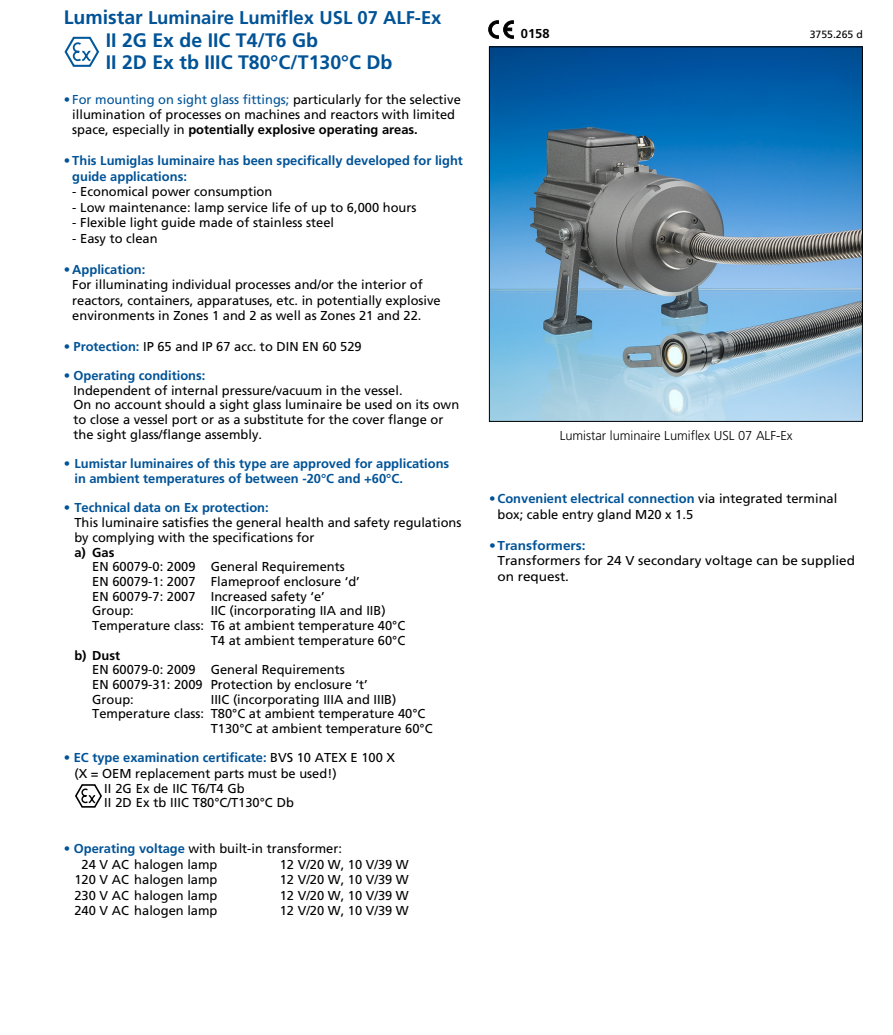
<style>
.page{position:relative;width:893px;height:1035px;background:#fff}
.page>*{position:absolute;margin:0;border:0;box-sizing:border-box;transform-origin:0 0}
.Headline{font:700 19.5px "Frutiger";color:#005397}
.t1{font:700 18.45px "Frutiger";color:#005397}
.Body{font:12.9px/15.5px "Frutiger";color:#000}
.Subhead__blau{font:12.9px/14.7px "Frutiger";color:#000}
.Subhead__blau-2{font:700 12.9px/15.5px "Frutiger";color:#005397}
.Body-2{font:12.9px/15.5px "Frutiger";color:#000;scale:1.05 1}
.Body_rot{font:12.9px "Frutiger";color:#000}
.t2{font:300 12.9px "Frutiger";color:#000}
.Body-3{font:700 12.9px "Frutiger";color:#005397}
.Subhead__blau-3{font:700 12.9px "Frutiger";color:#005397;scale:1.05 1}
.Subhead__blau-4{font:700 12.9px "Frutiger";color:#000}
.Body-4{font:700 12.9px "Frutiger";color:#000}
.t3{font:10.5px "Frutiger";color:#000}
.s1{font-size:19.5px}
.s2{color:#005397}
.s3{font-weight:700}
.s4{font-weight:400}
.s5{font-weight:700;color:#005397}
.s6{font-weight:400;color:#000}
</style>
<div class="page">
<img style="left:491px;top:48px;width:370px;height:371px">
<div style="left:489px;top:46px;width:374px;height:375px;border:1px solid #000"></div>
<svg style="left:489px;top:21px;width:24px;height:17px"></svg>
<svg style="left:64px;top:36px;width:36px;height:31px"></svg>
<svg style="left:75px;top:784px;width:27px;height:24px"></svg>
<p class="t1" style="left:64px;top:7px;width:379px"><span class="s1">Lumistar</span> Luminaire Lumiflex USL 07 ALF-Ex</p>
<p class="Headline" style="left:106px;top:28px;width:214px">II 2G Ex de IIC T4/T6 Gb</p>
<p class="Headline" style="left:106px;top:51px;width:288px">II 2D Ex tb IIIC T80°C/T130°C Db</p>
<p class="Body" style="left:72px;top:91px;width:390px;text-indent:-9px"><span class="s2">• For mounting on sight glass fittings;</span> particularly for the selective illumination of processes on machines and reactors with limited space, especially in <span class="s3">potentially explosive operating areas.</span></p>
<p class="Subhead__blau-2" style="left:72px;top:153px;width:392px;text-indent:-9px"><span class="s4">•</span> This Lumiglas luminaire has been specifically developed for light guide applications:</p>
<p class="Body" style="left:72px;top:184px;width:202px">- Economical power consumption</p>
<p class="Body" style="left:72px;top:200px;width:346px">- Low maintenance: lamp service life of up to 6,000 hours</p>
<p class="Body" style="left:72px;top:215px;width:263px">- Flexible light guide made of stainless steel</p>
<p class="Body" style="left:72px;top:231px;width:87px">- Easy to clean</p>
<p class="Subhead__blau-2" style="left:64px;top:262px;width:83px"><span class="s4">•</span> Application:</p>
<p class="Body" style="left:72px;top:277px;width:352px">For illuminating individual processes and/or the interior of</p>
<p class="Body" style="left:72px;top:293px;width:370px">reactors, containers, apparatuses, etc. in potentially explosive environments in Zones 1 and 2 as well as Zones 21 and 22.</p>
<p class="Body" style="left:64px;top:338px;width:299px"><span class="s5">• Protection:</span> IP 65 and IP 67 acc. to DIN EN 60 529</p>
<p class="Body-3" style="left:64px;top:368px;width:143px">• Operating conditions:</p>
<p class="Body" style="left:74px;top:382px;width:331px">Independent of internal pressure/vacuum in the vessel.</p>
<p class="Body" style="left:74px;top:397px;width:387px;line-height:14.7px">On no account should a sight glass luminaire be used on its own to close a vessel port or as a substitute for the cover flange or the sight glass/flange assembly.</p>
<p class="Subhead__blau-2" style="left:74px;top:456px;width:376px;line-height:14.7px;text-indent:-11px">• Lumistar luminaires of this type are approved for applications in ambient temperatures of between -20°C and +60°C.</p>
<p class="Subhead__blau-2" style="left:64px;top:500px;width:206px">• Technical data on Ex protection:</p>
<p class="Subhead__blau" style="left:74px;top:515px;width:389px">This luminaire satisfies the general health and safety regulations by complying with the specifications for</p>
<p class="Subhead__blau-4" style="left:74px;top:544px;width:42px">a) Gas</p>
<p class="Subhead__blau" style="left:92px;top:559px;width:254px">EN 60079-0: 2009 General Requirements</p>
<p class="Subhead__blau" style="left:92px;top:574px;width:269px">EN 60079-1: 2007 Flameproof enclosure ‘d’</p>
<p class="Subhead__blau" style="left:92px;top:588px;width:234px">EN 60079-7: 2007 Increased safety ‘e’</p>
<p class="Subhead__blau" style="left:92px;top:603px;width:43px">Group:</p>
<p class="Subhead__blau" style="left:211px;top:603px;width:176px">IIC (incorporating IIA and IIB)</p>
<p class="Subhead__blau" style="left:92px;top:618px;width:314px">Temperature class: T6 at ambient temperature 40°C</p>
<p class="Subhead__blau" style="left:211px;top:633px;width:196px">T4 at ambient temperature 60°C</p>
<p class="Subhead__blau-4" style="left:74px;top:647px;width:47px">b) Dust</p>
<p class="Subhead__blau" style="left:92px;top:662px;width:254px">EN 60079-0: 2009 General Requirements</p>
<p class="Subhead__blau" style="left:92px;top:677px;width:277px">EN 60079-31: 2009 Protection by enclosure ‘t’</p>
<p class="Subhead__blau" style="left:92px;top:691px;width:43px">Group:</p>
<p class="Subhead__blau" style="left:211px;top:691px;width:187px">IIIC (incorporating IIIA and IIIB)</p>
<p class="Subhead__blau" style="left:92px;top:706px;width:335px">Temperature class: T80°C at ambient temperature 40°C</p>
<p class="Subhead__blau" style="left:211px;top:721px;width:223px">T130°C at ambient temperature 60°C</p>
<p class="Subhead__blau-2" style="left:64px;top:750px;width:333px">• EC type examination certificate: <span class="s6">BVS 10 ATEX E 100 X</span></p>
<p class="Subhead__blau" style="left:74px;top:766px;width:264px">(X = OEM replacement parts must be used!)</p>
<p class="Body_rot" style="left:104px;top:780px;width:142px">II 2G Ex de IIC T6/T4 Gb</p>
<p class="Body_rot" style="left:104px;top:795px;width:191px">II 2D Ex tb IIIC T80°C/T130°C Db</p>
<p class="Subhead__blau" style="left:64px;top:841px;width:280px"><span class="s5">• Operating voltage</span> with built-in transformer:</p>
<p class="Body" style="left:82px;top:856px;width:137px">24 V AC halogen lamp</p>
<p class="Body" style="left:280px;top:856px;width:131px">12 V/20 W, 10 V/39 W</p>
<p class="Body" style="left:74px;top:871px;width:145px">120 V AC halogen lamp</p>
<p class="Body" style="left:280px;top:871px;width:131px">12 V/20 W, 10 V/39 W</p>
<p class="Body" style="left:74px;top:887px;width:145px">230 V AC halogen lamp</p>
<p class="Body" style="left:280px;top:887px;width:131px">12 V/20 W, 10 V/39 W</p>
<p class="Body" style="left:74px;top:902px;width:145px">240 V AC halogen lamp</p>
<p class="Body" style="left:280px;top:902px;width:131px">12 V/20 W, 10 V/39 W</p>
<p class="Body-4" style="left:521px;top:26px;width:30px">0158</p>
<p class="t3" style="left:810px;top:28px;width:55px">3755.265 d</p>
<p class="t2" style="left:560px;top:428px;width:234px">Lumistar luminaire Lumiflex USL 07 ALF-Ex</p>
<p class="Body" style="left:497px;top:491px;width:341px;text-indent:-9px"><span class="s2">•</span> <span class="s5">Convenient electrical connection</span> via integrated terminal box; cable entry gland M20 x 1.5</p>
<p class="Subhead__blau-3" style="left:489px;top:537px;width:93px">•Transformers:</p>
<p class="Body-2" style="left:497px;top:552px;width:342px">Transformers for 24 V secondary voltage can be supplied on request.</p>
</div>
